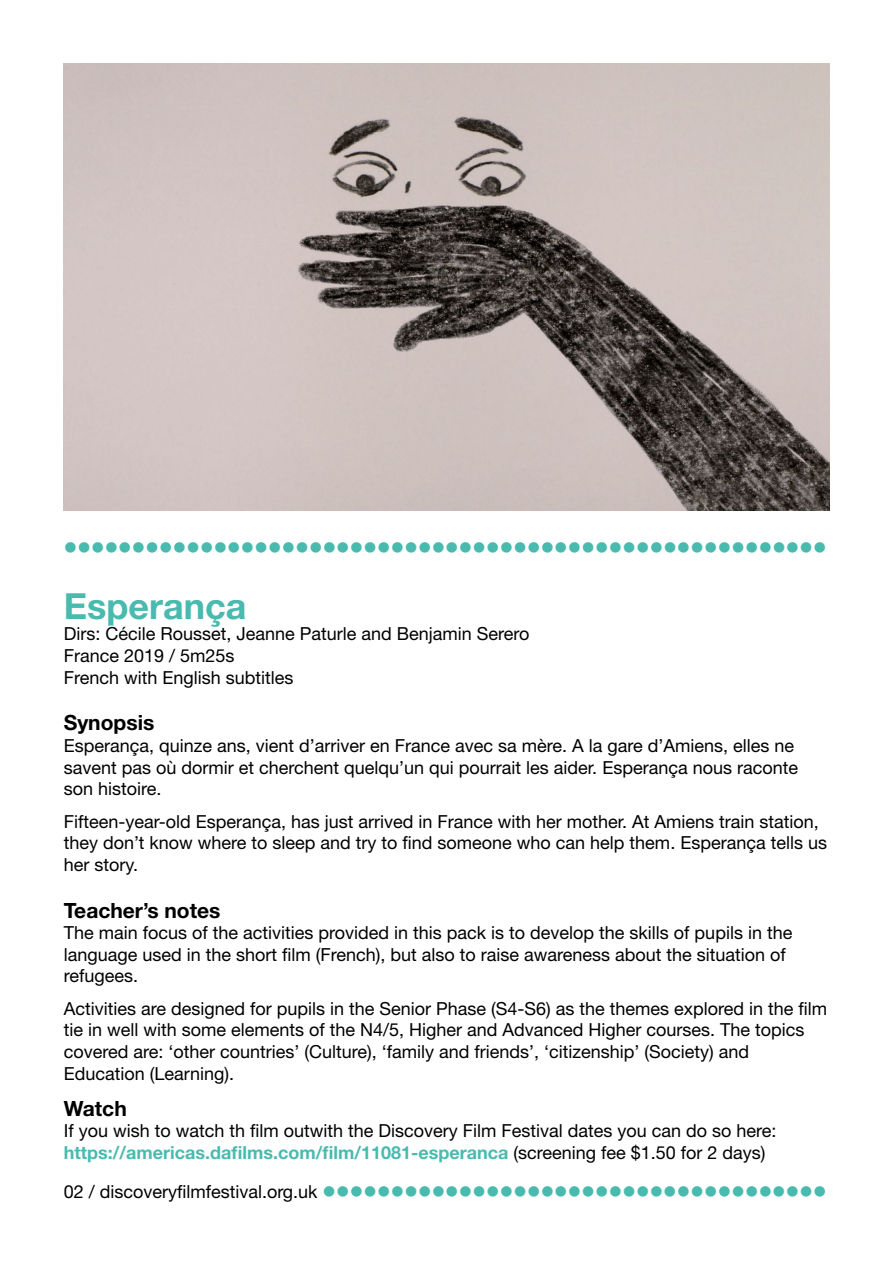
<style>
.page{position:relative;width:893px;height:1263px;background:#fff}
.page>*{position:absolute;margin:0;border:0;box-sizing:border-box;transform-origin:0 0}
.t1{font:700 36px "Helvetica Neue LT Std";color:#49baae}
.t2{font:700 21px "Helvetica Neue LT Std";color:#000}
.t3{font:18px/21.6px "Helvetica Neue LT Std";color:#000}
.t4{font:18px "Wingdings";color:#49baae}
.s1{font-weight:700;color:#49baae}
.s2{color:#49baae}
</style>
<div class="page">
<img style="left:64px;top:64px;width:765px;height:446px">
<p class="t4" style="left:64px;top:538px;width:764px">●●●●●●●●●●●●●●●●●●●●●●●●●●●●●●●●●●●●●●●●●●●●●●●●●●●●●●●●</p>
<p class="t1" style="left:64px;top:584px;width:184px">Esperança</p>
<p class="t3" style="left:64px;top:623px;width:467px">Dirs: Cécile Rousset, Jeanne Paturle and Benjamin Serero</p>
<p class="t3" style="left:64px;top:645px;width:172px">France 2019 / 5m25s</p>
<p class="t3" style="left:64px;top:666px;width:231px">French with English subtitles</p>
<p class="t2" style="left:64px;top:710px;width:92px">Synopsis</p>
<p class="t3" style="left:64px;top:735px;width:736px">Esperança, quinze ans, vient d’arriver en France avec sa mère. A la gare d’Amiens, elles ne savent pas où dormir et cherchent quelqu’un qui pourrait les aider. Esperança nous raconte son histoire.</p>
<p class="t3" style="left:64px;top:810px;width:765px">Fifteen-year-old Esperança, has just arrived in France with her mother. At Amiens train station, they don’t know where to sleep and try to find someone who can help them. Esperança tells us her story.</p>
<p class="t2" style="left:64px;top:897px;width:158px">Teacher’s notes</p>
<p class="t3" style="left:64px;top:922px;width:730px">The main focus of the activities provided in this pack is to develop the skills of pupils in the language used in the short film (French), but also to raise awareness about the situation of</p>
<p class="t3" style="left:64px;top:965px;width:76px">refugees.</p>
<p class="t3" style="left:64px;top:997px;width:765px">Activities are designed for pupils in the Senior Phase (S4-S6) as the themes explored in the film tie in well with some elements of the N4/5, Higher and Advanced Higher courses. The topics covered are: ‘other countries’ (Culture), ‘family and friends’, ‘citizenship’ (Society) and</p>
<p class="t3" style="left:64px;top:1062px;width:172px">Education (Learning).</p>
<p class="t2" style="left:64px;top:1095px;width:64px">Watch</p>
<p class="t3" style="left:64px;top:1120px;width:714px">If you wish to watch th film outwith the Discovery Film Festival dates you can do so here: <span class="s1">https://americas.dafilms.com/film/11081-esperanca</span> (screening fee $1.50 for 2 days)</p>
<p class="t3" style="left:64px;top:1181px;width:764px">02 / discoveryfilmfestival.org.uk <span class="s2">●●●●●●●●●●●●●●●●●●●●●●●●●●●●●●●●●●●●●</span></p>
</div>
